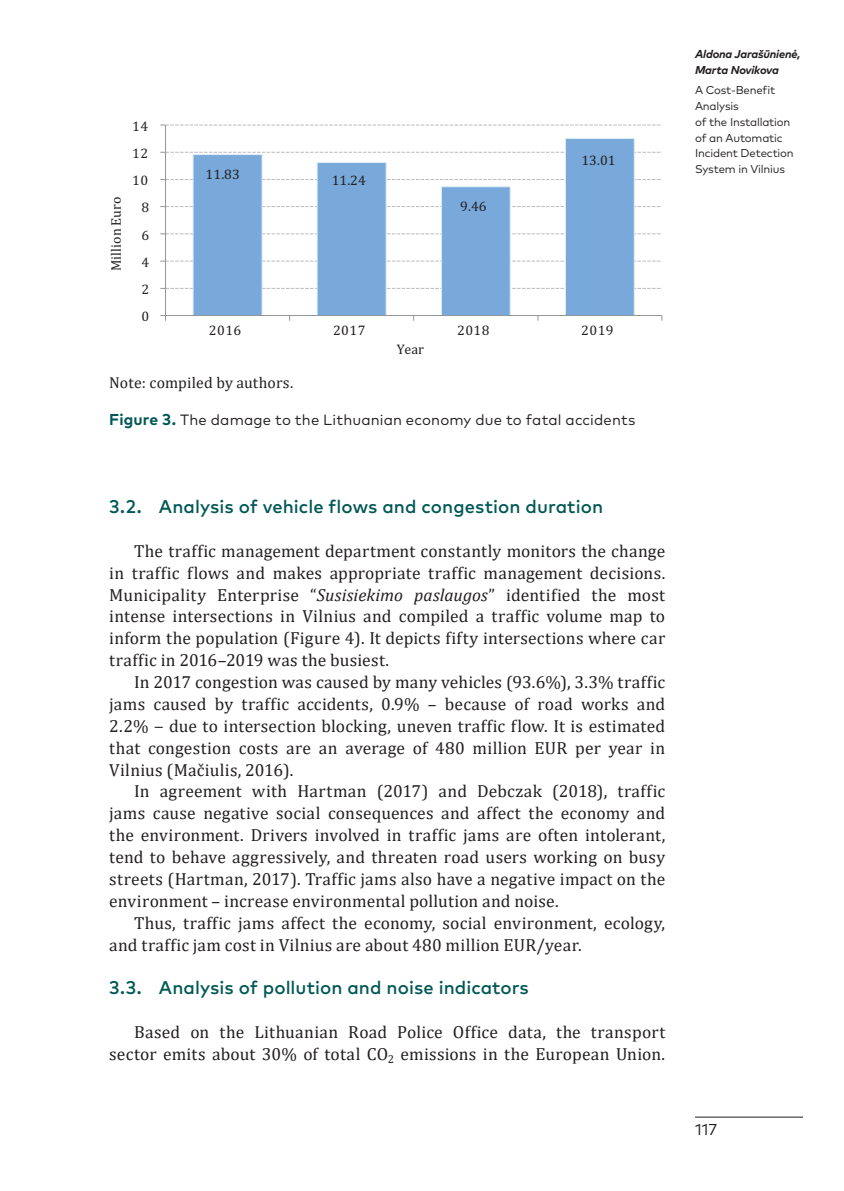
<style>
.page{position:relative;width:844px;height:1191px;background:#fff}
.page>*{position:absolute;margin:0;border:0;box-sizing:border-box;transform-origin:0 0}
._1_1_virsraksts1_rin{font:500 18.38px "Mark Pro";color:#005855}
.Pamats{font:17.5px/21.9px "Cambria";letter-spacing:.015em;color:#231f20;text-align:justify}
.Note{font:15.75px "Cambria";letter-spacing:.005em;color:#231f20}
.t1{font:15.75px "Mark Pro";color:#231f20}
.Attela_paraksts{font:14.88px "Mark Pro";letter-spacing:.01em;color:#231f20}
.t2{font:14px "Cambria";letter-spacing:.005em;color:#231f20}
.t3{font:11.38px/15.8px "Mark Pro";letter-spacing:-.015em;color:#231f20}
.t4{font:italic 700 11.38px/15.8px "Mark Pro";letter-spacing:-.015em;color:#231f20}
.s1{font-weight:700;font-size:15.75px;color:#005855}
.s2{font-style:italic}
</style>
<div class="page">
<hr style="left:694px;top:1116px;width:108px;height:1px;background:#231f20">
<svg style="left:192px;top:138px;width:442px;height:177px"></svg>
<hr style="left:165px;top:125px;width:1px;height:190px;background:#939598">
<svg style="left:160px;top:288px;width:501px;height:1px"></svg>
<svg style="left:160px;top:261px;width:501px;height:1px"></svg>
<svg style="left:160px;top:233px;width:501px;height:1px"></svg>
<svg style="left:160px;top:206px;width:501px;height:1px"></svg>
<svg style="left:160px;top:179px;width:501px;height:1px"></svg>
<svg style="left:160px;top:152px;width:501px;height:1px"></svg>
<svg style="left:160px;top:125px;width:501px;height:1px"></svg>
<hr style="left:165px;top:315px;width:496px;height:1px;background:#939598">
<p class="t2" style="left:111px;top:271px;width:76px;rotate:-90deg">Million Euro</p>
<p class="t2" style="left:132px;top:121px;width:17px">14</p>
<p class="t2" style="left:132px;top:148px;width:17px">12</p>
<p class="t2" style="left:132px;top:175px;width:17px">10</p>
<p class="t2" style="left:141px;top:203px;width:9px">8</p>
<p class="t2" style="left:141px;top:230px;width:9px">6</p>
<p class="t2" style="left:141px;top:257px;width:9px">4</p>
<p class="t2" style="left:141px;top:284px;width:9px">2</p>
<p class="t2" style="left:141px;top:311px;width:9px">0</p>
<p class="t2" style="left:205px;top:169px;width:36px">11.83</p>
<p class="t2" style="left:331px;top:175px;width:36px">11.24</p>
<p class="t2" style="left:460px;top:201px;width:28px">9.46</p>
<p class="t2" style="left:581px;top:155px;width:36px">13.01</p>
<p class="t2" style="left:209px;top:325px;width:34px">2016</p>
<p class="t2" style="left:333px;top:325px;width:34px">2017</p>
<p class="t2" style="left:457px;top:325px;width:34px">2018</p>
<p class="t2" style="left:581px;top:325px;width:34px">2019</p>
<p class="t2" style="left:396px;top:344px;width:29px">Year</p>
<p class="Note" style="left:109px;top:373px;width:186px">Note: compiled by authors.</p>
<p class="Attela_paraksts" style="left:109px;top:409px;width:527px"><span class="s1">Figure 3.</span> The damage to the Lithuanian economy due to fatal accidents</p>
<p class="_1_1_virsraksts1_rin" style="left:109px;top:492px;width:495px">3.2. Analysis of vehicle flows and congestion duration</p>
<p class="Pamats" style="left:109px;top:540px;width:557px;text-indent:25px">The traffic management department constantly monitors the change in traffic flows and makes appropriate traffic management decisions.<br>Municipality Enterprise “<span class="s2">Susisiekimo paslaugos</span>” identified the most intense intersections in Vilnius and compiled a traffic volume map to inform the population (Figure 4). It depicts fifty intersections where car traffic in 2016–2019 was the busiest.</p>
<p class="Pamats" style="left:109px;top:671px;width:557px;text-indent:25px">In 2017 congestion was caused by many vehicles (93.6%), 3.3% traffic jams caused by traffic accidents, 0.9% – because of road works and 2.2% ‒ due to intersection blocking, uneven traffic flow. It is estimated that congestion costs are an average of 480 million EUR per year in Vilnius (Mačiulis, 2016).</p>
<p class="Pamats" style="left:109px;top:780px;width:557px;text-indent:25px">In agreement with Hartman (2017) and Debczak (2018), traffic jams cause negative social consequences and affect the economy and the environment. Drivers involved in traffic jams are often intolerant, tend to behave aggressively, and threaten road users working on busy streets (Hartman, 2017). Traffic jams also have a negative impact on the environment – increase environmental pollution and noise.</p>
<p class="Pamats" style="left:109px;top:911px;width:557px;text-indent:25px">Thus, traffic jams affect the economy, social environment, ecology, and traffic jam cost in Vilnius are about 480 million EUR/year.</p>
<p class="_1_1_virsraksts1_rin" style="left:109px;top:974px;width:421px">3.3. Analysis of pollution and noise indicators</p>
<p class="Pamats" style="left:109px;top:1021px;width:557px;text-align:right">Based on the Lithuanian Road Police Office data, the transport sector emits about 30% of total CO<sub>2</sub> emissions in the European Union.</p>
<p class="t4" style="left:694px;top:45px;width:107px">Aldona Jarašūnienė,<br>Marta Novikova</p>
<p class="t3" style="left:694px;top:81px;width:100px">A Cost-Benefit<br>Analysis<br>of the Installation of an Automatic<br>Incident Detection<br>System in Vilnius</p>
<p class="t1" style="left:694px;top:1118px;width:23px">117</p>
</div>
